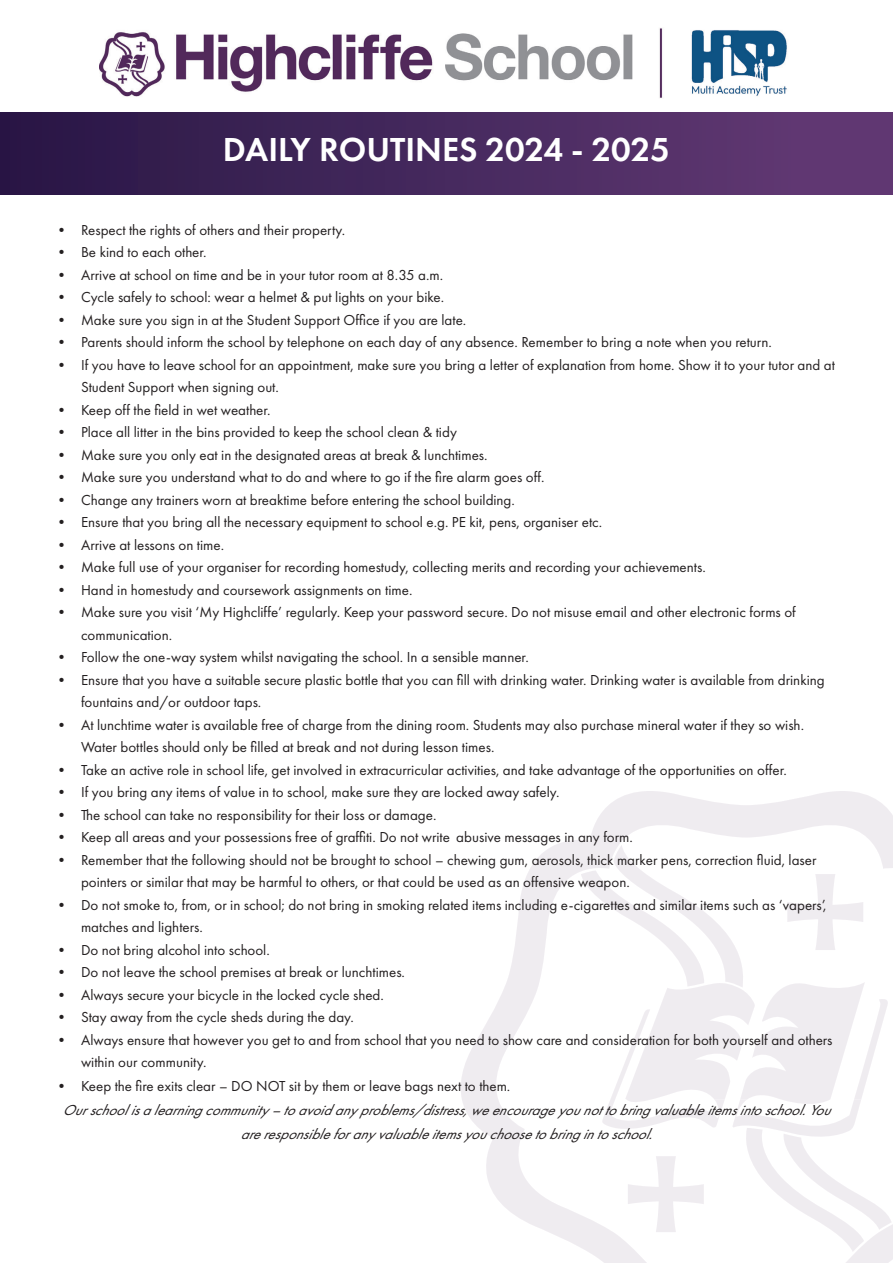
<style>
.page{position:relative;width:893px;height:1263px;background:#fff}
.page>*{position:absolute;margin:0;border:0;box-sizing:border-box;transform-origin:0 0}
.t1{font:600 34.5px "Futura PT";color:#fff}
.t2{font:15px/22.5px "Futura PT";color:#231f20}
.t3{font:italic 15px/24px "Futura PT";color:#231f20;text-align:center}
</style>
<div class="page">
<div style="left:0;top:112px;width:893px;height:82px;background:linear-gradient(to right,#281745,#653b76)"></div>
<svg style="left:461px;top:791px;width:432px;height:472px"></svg>
<svg style="left:581px;top:845px;width:311px;height:407px"></svg>
<img style="left:100px;top:28px;width:687px;height:70px">
<p class="t1" style="left:223px;top:128px;width:449px">DAILY ROUTINES 2024 - 2025</p>
<p class="t2" style="left:54px;top:218px;width:293px">• Respect the rights of others and their property.</p>
<p class="t2" style="left:54px;top:241px;width:154px">• Be kind to each other.</p>
<p class="t2" style="left:54px;top:263px;width:391px">• Arrive at school on time and be in your tutor room at 8.35 a.m.</p>
<p class="t2" style="left:54px;top:286px;width:392px">• Cycle safely to school: wear a helmet &amp; put lights on your bike.</p>
<p class="t2" style="left:54px;top:308px;width:414px">• Make sure you sign in at the Student Support Office if you are late.</p>
<p class="t2" style="left:54px;top:331px;width:719px">• Parents should inform the school by telephone on each day of any absence. Remember to bring a note when you return.</p>
<p class="t2" style="left:81px;top:353px;width:755px;text-indent:-27px">• If you have to leave school for an appointment, make sure you bring a letter of explanation from home. Show it to your tutor and at<br>Student Support when signing out.</p>
<p class="t2" style="left:54px;top:398px;width:218px">• Keep off the field in wet weather.</p>
<p class="t2" style="left:54px;top:421px;width:404px">• Place all litter in the bins provided to keep the school clean &amp; tidy</p>
<p class="t2" style="left:54px;top:443px;width:435px">• Make sure you only eat in the designated areas at break &amp; lunchtimes.</p>
<p class="t2" style="left:54px;top:466px;width:492px">• Make sure you understand what to do and where to go if the fire alarm goes off.</p>
<p class="t2" style="left:54px;top:488px;width:462px">• Change any trainers worn at breaktime before entering the school building.</p>
<p class="t2" style="left:54px;top:511px;width:550px">• Ensure that you bring all the necessary equipment to school e.g. PE kit, pens, organiser etc.</p>
<p class="t2" style="left:54px;top:533px;width:172px">• Arrive at lessons on time.</p>
<p class="t2" style="left:54px;top:556px;width:653px">• Make full use of your organiser for recording homestudy, collecting merits and recording your achievements.</p>
<p class="t2" style="left:54px;top:578px;width:360px">• Hand in homestudy and coursework assignments on time.</p>
<p class="t2" style="left:81px;top:601px;width:716px;text-indent:-27px">• Make sure you visit ‘My Highcliffe’ regularly. Keep your password secure. Do not misuse email and other electronic forms of communication.</p>
<p class="t2" style="left:54px;top:646px;width:476px">• Follow the one-way system whilst navigating the school. In a sensible manner.</p>
<p class="t2" style="left:81px;top:668px;width:745px;text-indent:-27px">• Ensure that you have a suitable secure plastic bottle that you can fill with drinking water. Drinking water is available from drinking fountains and/or outdoor taps.</p>
<p class="t2" style="left:81px;top:713px;width:725px;text-indent:-27px">• At lunchtime water is available free of charge from the dining room. Students may also purchase mineral water if they so wish.<br>Water bottles should only be filled at break and not during lesson times.</p>
<p class="t2" style="left:54px;top:758px;width:734px">• Take an active role in school life, get involved in extracurricular activities, and take advantage of the opportunities on offer.</p>
<p class="t2" style="left:54px;top:781px;width:507px">• If you bring any items of value in to school, make sure they are locked away safely.</p>
<p class="t2" style="left:54px;top:803px;width:384px">• The school can take no responsibility for their loss or damage.</p>
<p class="t2" style="left:54px;top:826px;width:580px">• Keep all areas and your possessions free of graffiti. Do not write abusive messages in any form.</p>
<p class="t2" style="left:81px;top:848px;width:737px;text-indent:-27px">• Remember that the following should not be brought to school – chewing gum, aerosols, thick marker pens, correction fluid, laser pointers or similar that may be harmful to others, or that could be used as an offensive weapon.</p>
<p class="t2" style="left:81px;top:893px;width:747px;text-indent:-27px">• Do not smoke to, from, or in school; do not bring in smoking related items including e-cigarettes and similar items such as ‘vapers’, matches and lighters.</p>
<p class="t2" style="left:54px;top:938px;width:217px">• Do not bring alcohol into school.</p>
<p class="t2" style="left:54px;top:961px;width:353px">• Do not leave the school premises at break or lunchtimes.</p>
<p class="t2" style="left:54px;top:983px;width:331px">• Always secure your bicycle in the locked cycle shed.</p>
<p class="t2" style="left:54px;top:1006px;width:301px">• Stay away from the cycle sheds during the day.</p>
<p class="t2" style="left:81px;top:1028px;width:753px;text-indent:-27px">• Always ensure that however you get to and from school that you need to show care and consideration for both yourself and others within our community.</p>
<p class="t2" style="left:54px;top:1075px;width:458px">• Keep the fire exits clear – DO NOT sit by them or leave bags next to them.</p>
<p class="t3" style="left:63px;top:1098px;width:777px">Ourschoolisalearningcommunity–toavoidanyproblems/distress,weencourageyounottobringvaluableitemsintoschool.You areresponsibleforanyvaluableitemsyouchoosetobringintoschool.</p>
</div>
